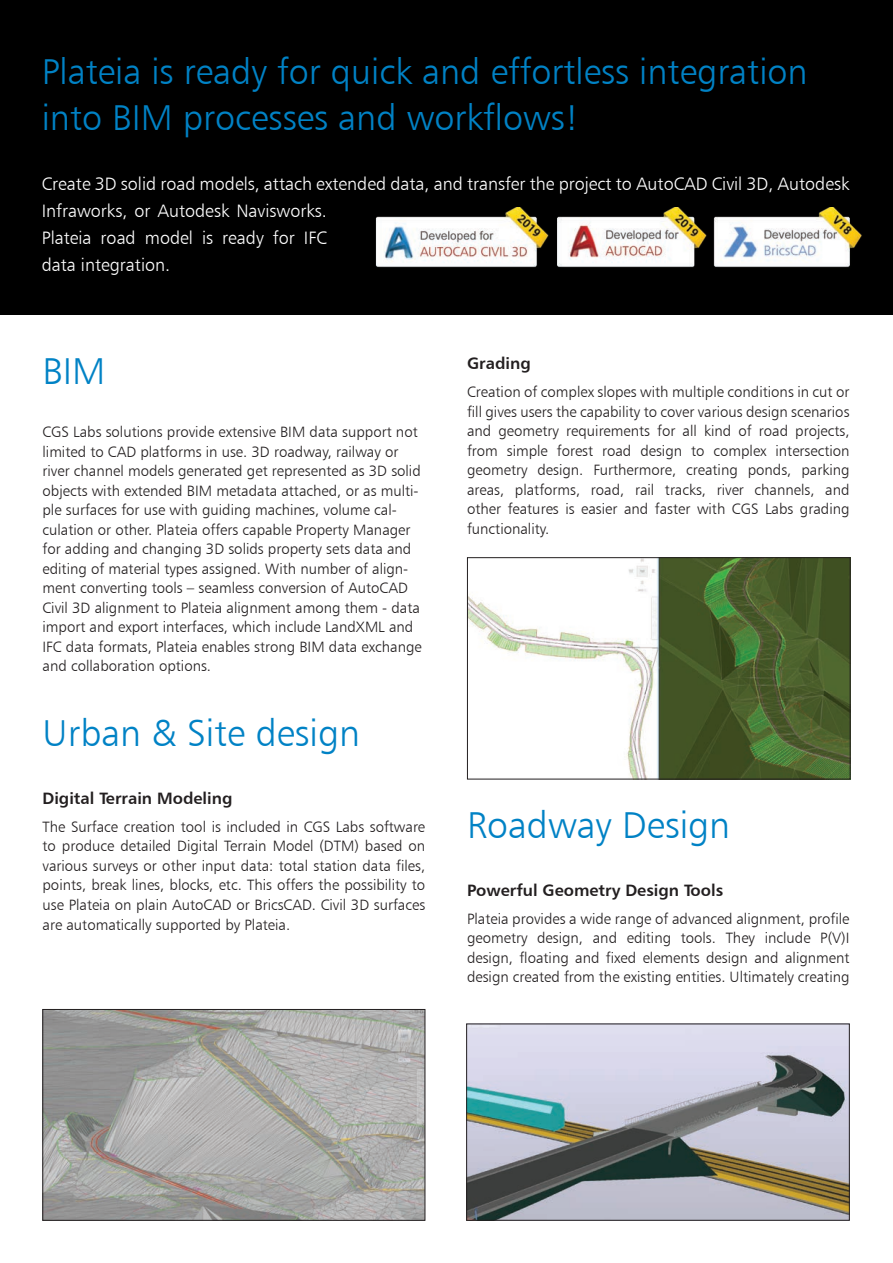
<style>
.page{position:relative;width:893px;height:1263px;background:#fff}
.page>*{position:absolute;margin:0;border:0;box-sizing:border-box;transform-origin:0 0}
.t1{font:37.5px "Humanist 777 BT Light B";color:#0082c5}
.t2{font:36px/46.5px "Humanist 777 BT Light B";color:#0082c5}
.t3{font:18px/27px "Humanist 777 BT Light B";color:#fff}
.t4{font:16.5px "Humanist 777 BT Bold B";color:#231f20}
.t5{font:15px/19.5px "Humanist 777 BT Light B";color:#231f20;text-align:justify}
</style>
<div class="page">
<div style="left:0;top:0;width:893px;height:315px;background:#000"></div>
<img style="left:45px;top:1011px;width:378px;height:207px">
<div style="left:43px;top:1009px;width:382px;height:211px;border:1px solid #231f20"></div>
<img style="left:469px;top:559px;width:379px;height:218px">
<div style="left:467px;top:557px;width:383px;height:222px;border:1px solid #231f20"></div>
<img style="left:468px;top:1026px;width:379px;height:192px">
<img style="left:375px;top:207px;width:487px;height:61px">
<h2 class="t2" style="left:42px;top:47px;width:767px">Plateia is ready for quick and effortless integration into BIM processes and workflows!</h2>
<p class="t3" style="left:42px;top:170px;width:809px">Create 3D solid road models, attach extended data, and transfer the project to AutoCAD Civil 3D, Autodesk Infraworks, or Autodesk Navisworks.<br>Plateia road model is ready for IFC<br>data integration.</p>
<h1 class="t1" style="left:43px;top:348px;width:64px">BIM</h1>
<p class="t5" style="left:43px;top:422px;width:381px;text-align:left">CGS Labs solutions provide extensive BIM data support not limited to CAD platforms in use. 3D roadway, railway or river channel models generated get represented as 3D solid objects with extended BIM metadata attached, or as multi&shy;ple surfaces for use with guiding machines, volume cal&shy;culation or other. Plateia offers capable Property Manager for adding and changing 3D solids property sets data and editing of material types assigned. With number of align&shy;ment converting tools – seamless conversion of AutoCAD Civil 3D alignment to Plateia alignment among them - data import and export interfaces, which include LandXML and IFC data formats, Plateia enables strong BIM data exchange and collaboration options.</p>
<h1 class="t1" style="left:43px;top:710px;width:319px">Urban &amp; Site design</h1>
<p class="t4" style="left:43px;top:788px;width:191px">Digital Terrain Modeling</p>
<p class="t5" style="left:43px;top:817px;width:384px">The Surface creation tool is included in CGS Labs software to produce detailed Digital Terrain Model (DTM) based on various surveys or other input data: total station data files, points, break lines, blocks, etc. This offers the possibility to use Plateia on plain AutoCAD or BricsCAD. Civil 3D surfaces are automatically supported by Plateia.</p>
<p class="t4" style="left:467px;top:353px;width:65px">Grading</p>
<p class="t5" style="left:467px;top:382px;width:384px">Creation of complex slopes with multiple conditions in cut or fill gives users the capability to cover various design scenarios and geometry requirements for all kind of road projects, from simple forest road design to complex intersection geometry design. Furthermore, creating ponds, parking areas, platforms, road, rail tracks, river channels, and other features is easier and faster with CGS Labs grading functionality.</p>
<h1 class="t1" style="left:467px;top:801px;width:265px">Roadway Design</h1>
<p class="t4" style="left:467px;top:879px;width:258px">Powerful Geometry Design Tools</p>
<p class="t5" style="left:467px;top:908px;width:384px">Plateia provides a wide range of advanced alignment, profile geometry design, and editing tools. They include P(V)I design, floating and fixed elements design and alignment design created from the existing entities. Ultimately creating</p>
</div>
